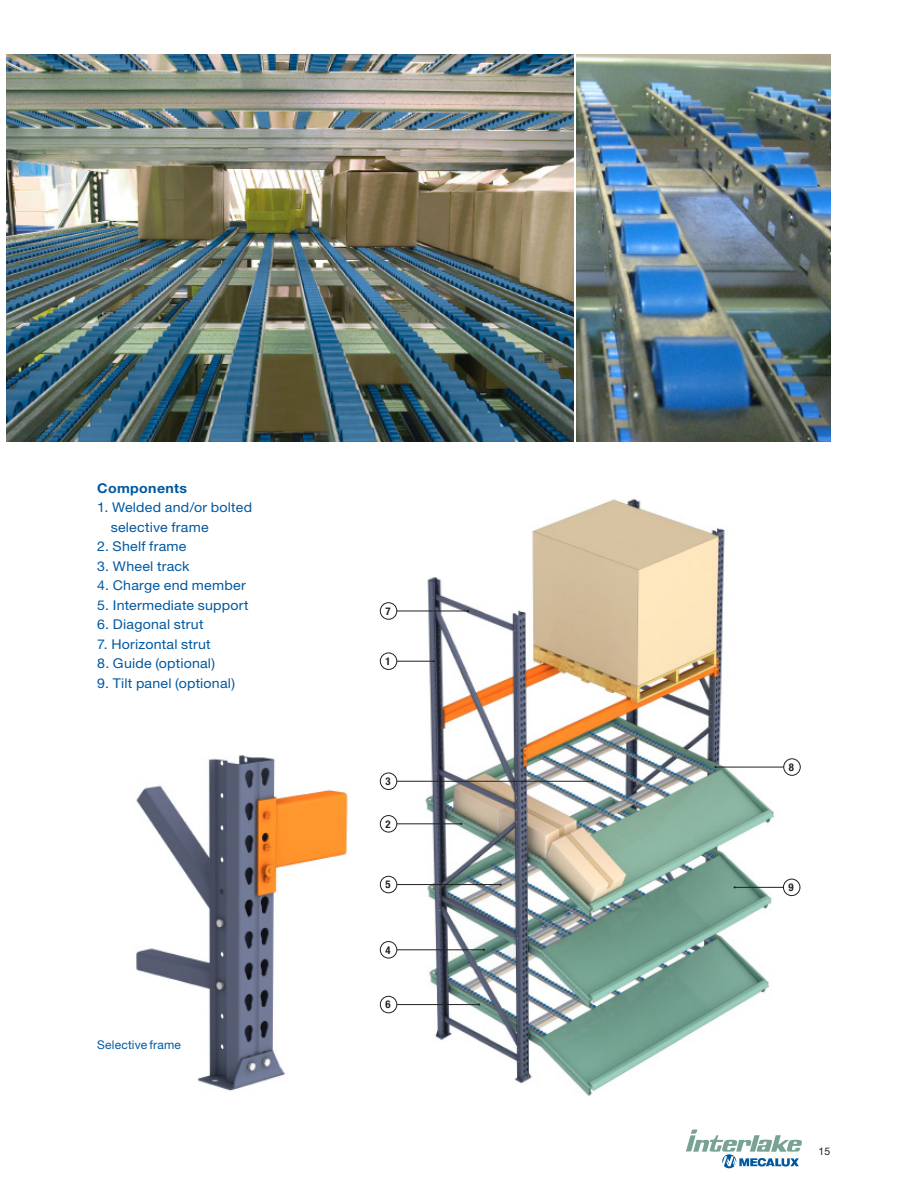
<style>
.page{position:relative;width:918px;height:1188px;background:#fff}
.page>*{position:absolute;margin:0;border:0;box-sizing:border-box;transform-origin:0 0}
.t1{font:13.5px/19.5px "Helvetica Neue LT Std";letter-spacing:.015em;color:#0058a0;scale:1.05 1}
.t2{font:700 13.5px "Helvetica Neue LT Std";letter-spacing:.025em;color:#0058a0;scale:1.05 1}
.t3{font:12px "Helvetica Neue LT Std";letter-spacing:.015em;color:#0058a0}
.t4{font:700 condensed 10.65px "Helvetica Neue LT Std";color:#231f20}
.t5{font:10.5px "Helvetica Neue LT Std";color:#231f20}
</style>
<div class="page">
<hr style="left:0;top:54px;width:1px;height:162px;background:#00b7ce">
<img style="left:7px;top:54px;width:567px;height:388px">
<img style="left:577px;top:54px;width:253px;height:388px">
<img style="left:386px;top:498px;width:394px;height:598px">
<hr style="left:380px;top:1004px;width:99px;height:1px;background:#231f20">
<hr style="left:380px;top:950px;width:104px;height:1px;background:#231f20">
<hr style="left:389px;top:824px;width:72px;height:1px;background:#231f20">
<hr style="left:387px;top:661px;width:47px;height:1px;background:#231f20">
<hr style="left:387px;top:611px;width:81px;height:1px;background:#231f20">
<hr style="left:715px;top:767px;width:85px;height:1px;background:#231f20">
<hr style="left:735px;top:887px;width:65px;height:1px;background:#231f20">
<hr style="left:380px;top:781px;width:213px;height:1px;background:#231f20">
<hr style="left:380px;top:884px;width:121px;height:1px;background:#231f20">
<div style="left:380px;top:996px;width:17px;height:17px;background:#fff;border-radius:50%"></div>
<div style="left:380px;top:996px;width:17px;height:17px;border:1px solid #231f20;border-radius:50%"></div>
<div style="left:380px;top:942px;width:17px;height:16px;background:#fff;border-radius:50%"></div>
<div style="left:380px;top:941px;width:17px;height:17px;border:1px solid #231f20;border-radius:50%"></div>
<div style="left:380px;top:816px;width:17px;height:16px;background:#fff;border-radius:50%"></div>
<div style="left:380px;top:815px;width:17px;height:17px;border:1px solid #231f20;border-radius:50%"></div>
<div style="left:380px;top:653px;width:17px;height:16px;background:#fff;border-radius:50%"></div>
<div style="left:380px;top:653px;width:17px;height:17px;border:1px solid #231f20;border-radius:50%"></div>
<div style="left:380px;top:603px;width:17px;height:16px;background:#fff;border-radius:50%"></div>
<div style="left:380px;top:603px;width:17px;height:16px;border:1px solid #231f20;border-radius:50%"></div>
<div style="left:784px;top:759px;width:16px;height:16px;background:#fff;border-radius:50%"></div>
<div style="left:784px;top:759px;width:16px;height:16px;border:1px solid #231f20;border-radius:50%"></div>
<div style="left:783px;top:879px;width:17px;height:17px;background:#fff;border-radius:50%"></div>
<div style="left:783px;top:879px;width:17px;height:17px;border:1px solid #231f20;border-radius:50%"></div>
<div style="left:380px;top:773px;width:17px;height:17px;background:#fff;border-radius:50%"></div>
<div style="left:380px;top:773px;width:17px;height:17px;border:1px solid #231f20;border-radius:50%"></div>
<div style="left:380px;top:876px;width:17px;height:17px;background:#fff;border-radius:50%"></div>
<div style="left:380px;top:876px;width:17px;height:17px;border:1px solid #231f20;border-radius:50%"></div>
<img style="left:136px;top:755px;width:212px;height:336px">
<svg style="left:686px;top:1129px;width:116px;height:39px"></svg>
<p class="t2" style="left:97px;top:479px;width:87px">Components</p>
<p class="t1" style="left:111px;top:497px;width:136px;text-indent:-13px">1. Welded and/or bolted selective frame</p>
<p class="t1" style="left:97px;top:536px;width:86px">2. Shelf frame</p>
<p class="t1" style="left:97px;top:556px;width:89px">3. Wheel track</p>
<p class="t1" style="left:97px;top:575px;width:143px">4. Charge end member</p>
<p class="t1" style="left:97px;top:595px;width:146px">5. Intermediate support</p>
<p class="t1" style="left:97px;top:614px;width:103px">6. Diagonal strut</p>
<p class="t1" style="left:97px;top:634px;width:110px">7. Horizontal strut</p>
<p class="t1" style="left:97px;top:653px;width:114px">8. Guide (optional)</p>
<p class="t1" style="left:97px;top:673px;width:133px">9. Tilt panel (optional)</p>
<p class="t3" style="left:97px;top:1037px;width:85px">Selective frame</p>
<p class="t4" style="left:385px;top:605px;width:7px">7</p>
<p class="t4" style="left:385px;top:655px;width:7px">1</p>
<p class="t4" style="left:385px;top:775px;width:7px">3</p>
<p class="t4" style="left:385px;top:817px;width:7px">2</p>
<p class="t4" style="left:385px;top:878px;width:7px">5</p>
<p class="t4" style="left:385px;top:943px;width:7px">4</p>
<p class="t4" style="left:385px;top:998px;width:7px">6</p>
<p class="t4" style="left:789px;top:761px;width:7px">8</p>
<p class="t4" style="left:789px;top:881px;width:7px">9</p>
<p class="t5" style="left:819px;top:1145px;width:13px">15</p>
</div>
